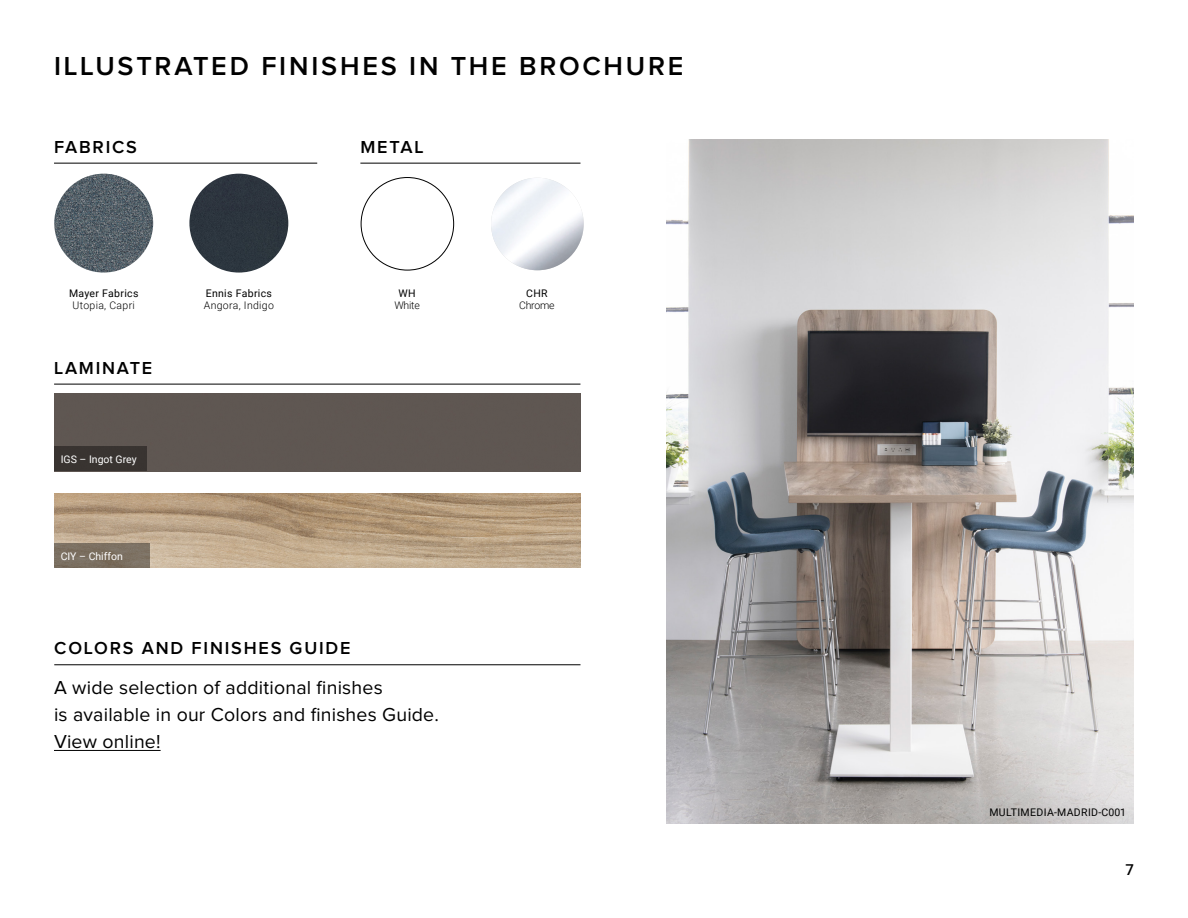
<style>
.page{position:relative;width:1188px;height:918px;background:#fff}
.page>*{position:absolute;margin:0;border:0;box-sizing:border-box;transform-origin:0 0}
.t1{font:600 27px "Proxima Nova";letter-spacing:.105em;color:#000}
.t2{font:19.5px/27px "Proxima Nova";letter-spacing:.01em;color:#000}
.t3{font:600 18px "Proxima Nova";letter-spacing:.1em;color:#000}
.t4{font:500 15px "Roboto";color:#000}
.t5{font:10.5px "Roboto";letter-spacing:.03em;color:#000}
.t6{font:300 10.5px "Roboto";letter-spacing:.03em;color:#000}
.t7{font:10.5px "Roboto";color:#fff}
</style>
<div class="page">
<hr style="left:54px;top:163px;width:263px;height:1px;background:#000">
<hr style="left:360px;top:163px;width:220px;height:1px;background:#000">
<hr style="left:54px;top:664px;width:527px;height:1px;background:#000">
<hr style="left:54px;top:384px;width:526px;height:1px;background:#000">
<hr style="left:54px;top:750px;width:107px;height:1px;background:#000">
<img style="left:666px;top:140px;width:468px;height:684px">
<img style="left:54px;top:174px;width:99px;height:99px;border-radius:49px">
<div style="left:189px;top:174px;width:99px;height:99px;background:#2c353e;border-radius:49px"></div>
<img style="left:54px;top:494px;width:526px;height:74px">
<div style="left:54px;top:394px;width:526px;height:77px;background:#5f5752"></div>
<div style="left:54px;top:543px;width:95px;height:25px;background:#7b7061"></div>
<div style="left:54px;top:447px;width:93px;height:24px;background:#393431"></div>
<img style="left:491px;top:178px;width:93px;height:92px;border-radius:46px">
<h1 class="t1" style="left:54px;top:54px;width:631px">ILLUSTRATED FINISHES IN THE BROCHURE</h1>
<p class="t3" style="left:54px;top:139px;width:84px">FABRICS</p>
<p class="t3" style="left:360px;top:139px;width:65px">METAL</p>
<p class="t5" style="left:69px;top:286px;width:71px">Mayer Fabrics</p>
<p class="t6" style="left:73px;top:298px;width:64px">Utopia, Capri</p>
<p class="t3" style="left:54px;top:360px;width:100px">LAMINATE</p>
<p class="t7" style="left:61px;top:452px;width:77px">IGS – Ingot Grey</p>
<p class="t7" style="left:61px;top:549px;width:64px">CIY – Chiffon</p>
<p class="t5" style="left:206px;top:286px;width:68px">Ennis Fabrics</p>
<p class="t6" style="left:204px;top:298px;width:72px">Angora, Indigo</p>
<p class="t3" style="left:54px;top:640px;width:298px">COLORS AND FINISHES GUIDE</p>
<p class="t5" style="left:399px;top:286px;width:19px">WH</p>
<p class="t6" style="left:394px;top:298px;width:27px">White</p>
<p class="t2" style="left:54px;top:675px;width:386px">A wide selection of additional finishes<br>is available in our Colors and finishes Guide.<br>View online!</p>
<p class="t5" style="left:526px;top:286px;width:23px">CHR</p>
<p class="t6" style="left:519px;top:298px;width:37px">Chrome</p>
<p class="t5" style="left:989px;top:805px;width:138px">MULTIMEDIA-MADRID-C001</p>
<p class="t4" style="left:1125px;top:859px;width:10px">7</p>
</div>
